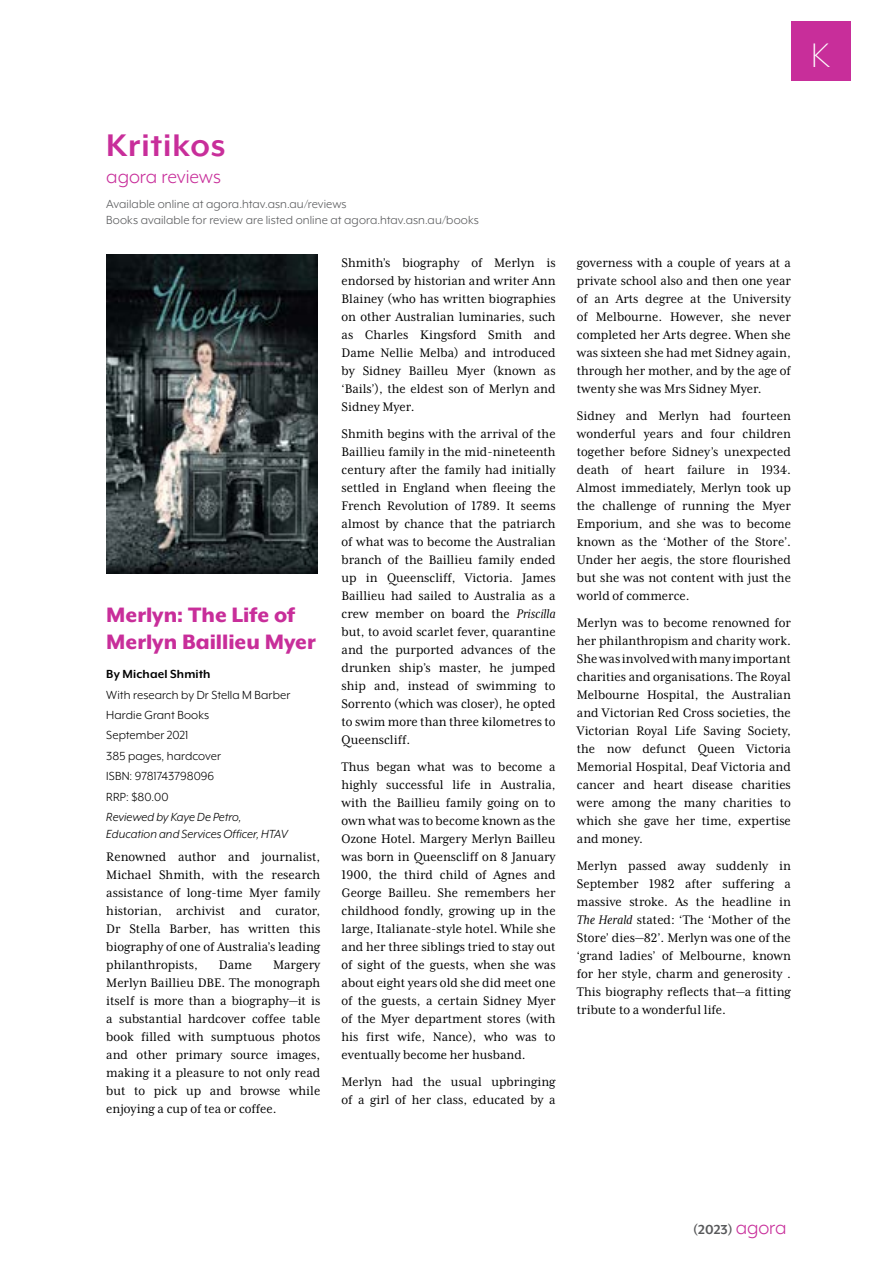
<style>
.page{position:relative;width:893px;height:1263px;background:#fff}
.page>*{position:absolute;margin:0;border:0;box-sizing:border-box;transform-origin:0 0}
.t1{font:300 39.15px "Mr Eaves XL Mod OT";color:#fff}
.t2{font:700 36px "Mr Eaves XL Mod OT";letter-spacing:.025em;color:#c82e9a}
.t3{font:800 24px/27px "Mr Eaves XL Mod OT";color:#c82e9a}
.t4{font:21px "Mr Eaves XL Mod OT";color:#c82e9a}
.t5{font:700 15px "Mr Eaves XL Mod OT";color:#58595b}
.t6{font:14.25px/18px "Mrs Eaves XL Serif Nar OT";color:#000;text-align:justify}
.t7{font:13.5px/16.2px "Mr Eaves XL Mod OT";letter-spacing:.005em;color:#58595b}
.t8{font:13.5px/20.4px "Mr Eaves XL Mod OT";letter-spacing:.005em;color:#000}
.t9{font:italic 13.5px/16.2px "Mr Eaves XL Mod OT";letter-spacing:.005em;color:#000}
.t10{font:700 13.5px "Mr Eaves XL Mod OT";letter-spacing:.01em;color:#000}
.s1{font-style:italic}
.s2{font-weight:400;font-size:21px;color:#c82e9a}
</style>
<div class="page">
<div style="left:791px;top:21px;width:59px;height:60px;background:#c82e9a"></div>
<img style="left:106px;top:255px;width:211px;height:318px">
<h1 class="t1" style="left:811px;top:34px;width:21px">K</h1>
<h2 class="t2" style="left:106px;top:125px;width:121px">Kritikos</h2>
<h3 class="t4" style="left:106px;top:165px;width:116px">agora reviews</h3>
<p class="t7" style="left:106px;top:195px;width:374px">Available online at agora.htav.asn.au/reviews<br>Books available for review are listed online at agora.htav.asn.au/books</p>
<h3 class="t3" style="left:106px;top:601px;width:211px">Merlyn: The Life of<br>Merlyn Baillieu Myer</h3>
<p class="t10" style="left:106px;top:666px;width:106px">By Michael Shmith</p>
<p class="t8" style="left:106px;top:684px;width:186px">With research by Dr Stella M Barber<br>Hardie Grant Books<br>September 2021<br>385 pages, hardcover<br>ISBN: 9781743798096<br>RRP: $80.00</p>
<p class="t9" style="left:106px;top:809px;width:183px">Reviewed by Kaye De Petro,<br>Education and Services Officer, HTAV</p>
<p class="t6" style="left:106px;top:848px;width:216px">Renowned author and journalist, Michael Shmith, with the research assistance of long-time Myer family historian, archivist and curator, Dr Stella Barber, has written this biography of one of Australia’s leading philanthropists,</p>
<p class="t6" style="left:106px;top:956px;width:216px;text-indent:167px">Margery Merlyn Baillieu DBE. The monograph itself is more than a biography—it is a substantial hardcover coffee table book filled with sumptuous photos and other primary source images, making it a pleasure to not only read but to pick up and browse while enjoying a cup of tea or coffee.</p>
<p class="t6" style="left:219px;top:956px;width:35px">Dame</p>
<p class="t6" style="left:342px;top:254px;width:216px">Shmith’s biography of Merlyn is endorsed by historian and writer Ann Blainey (who has written biographies on other Australian luminaries, such as Charles Kingsford Smith and Dame Nellie Melba) and introduced by Sidney Bailleu Myer (known as ‘Bails’), the eldest son of Merlyn and Sidney Myer.</p>
<p class="t6" style="left:342px;top:425px;width:216px">Shmith begins with the arrival of the Baillieu family in the mid-nineteenth century after the family had initially settled in England when fleeing the French Revolution of 1789. It seems almost by chance that the patriarch of what was to become the Australian branch of the Baillieu family ended up in Queenscliff, Victoria. James Baillieu had sailed to Australia as a crew member on board the <span class="s1">Priscilla </span>but, to avoid scarlet fever, quarantine and the purported advances of the drunken ship’s master, he jumped ship and, instead of swimming to Sorrento (which was closer), he opted to swim more than three kilometres to Queenscliff.</p>
<p class="t6" style="left:342px;top:758px;width:216px">Thus began what was to become a highly successful life in Australia, with the Baillieu family going on to own what was to become known as the Ozone Hotel. Margery Merlyn Bailleu was born in Queenscliff on 8 January 1900, the third child of Agnes and George Bailleu. She remembers her childhood fondly, growing up in the large, Italianate-style hotel. While she and her three siblings tried to stay out of sight of the guests, when she was about eight years old she did meet one of the guests, a certain Sidney Myer of the Myer department stores (with his first wife, Nance), who was to eventually become her husband.</p>
<p class="t6" style="left:342px;top:1073px;width:216px">Merlyn had the usual upbringing of a girl of her class, educated by a</p>
<p class="t6" style="left:577px;top:254px;width:216px">governess with a couple of years at a private school also and then one year of an Arts degree at the University of Melbourne. However, she never completed her Arts degree. When she was sixteen she had met Sidney again, through her mother, and by the age of twenty she was Mrs Sidney Myer.</p>
<p class="t6" style="left:577px;top:407px;width:216px">Sidney and Merlyn had fourteen wonderful years and four children together before Sidney’s unexpected death of heart failure in 1934.<br>Almost immediately, Merlyn took up the challenge of running the Myer Emporium, and she was to become known as the ‘Mother of the Store’.<br>Under her aegis, the store flourished but she was not content with just the world of commerce.</p>
<p class="t6" style="left:577px;top:614px;width:216px">Merlyn was to become renowned for her philanthropism and charity work.<br>She was involved with many important charities and organisations. The Royal Melbourne Hospital, the Australian and Victorian Red Cross societies, the Victorian Royal Life Saving Society, the now defunct Queen Victoria Memorial Hospital, Deaf Victoria and cancer and heart disease charities were among the many charities to which she gave her time, expertise and money.</p>
<p class="t6" style="left:577px;top:857px;width:216px">Merlyn passed away suddenly in September 1982 after suffering a massive stroke. As the headline in <span class="s1">The Herald</span> stated: ‘The ‘Mother of the Store’ dies—82’. Merlyn was one of the ‘grand ladies’ of Melbourne, known for her style, charm and generosity .<br>This biography reflects that—a fitting tribute to a wonderful life.</p>
<p class="t5" style="left:693px;top:1221px;width:95px">(2023) <span class="s2">agora</span></p>
</div>
